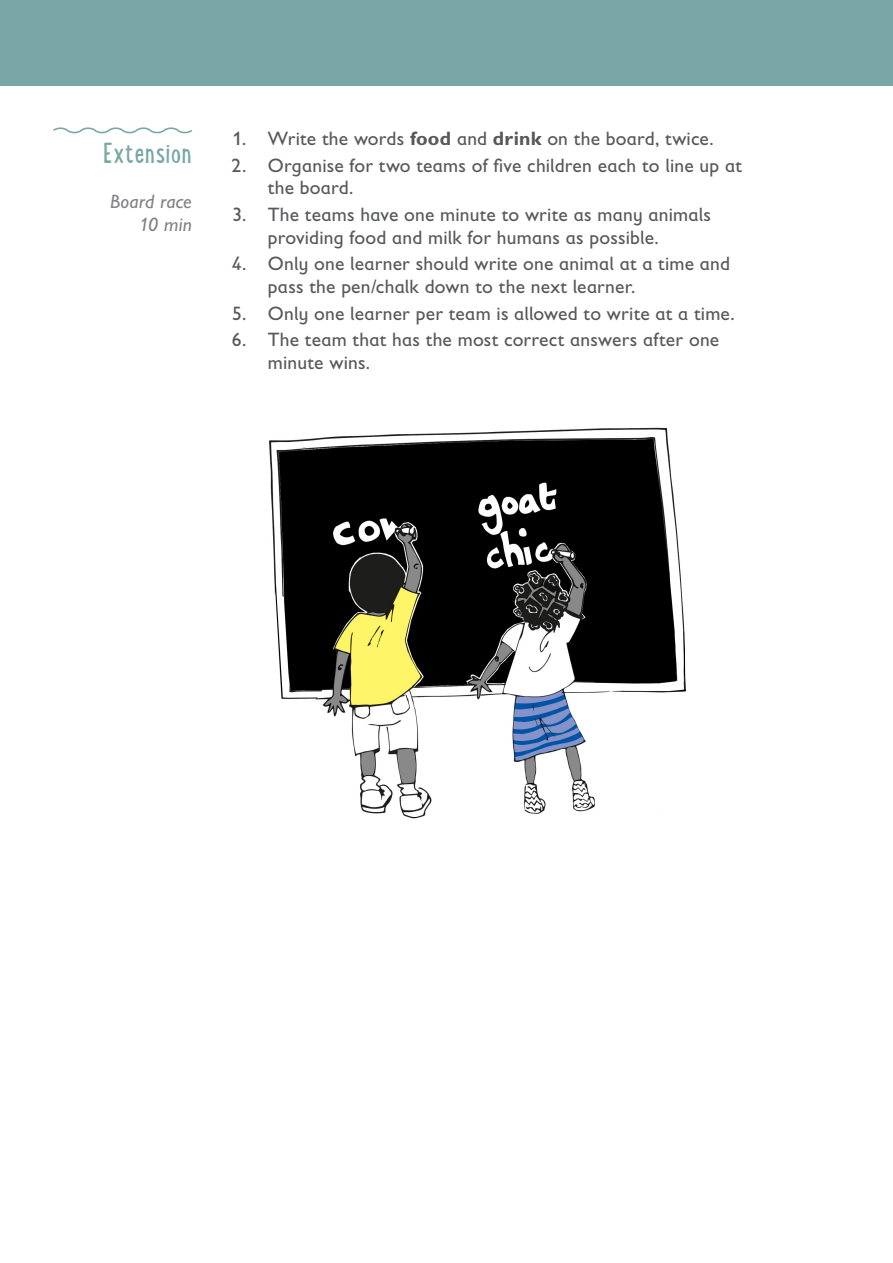
<style>
.page{position:relative;width:893px;height:1263px;background:#fff}
.page>*{position:absolute;margin:0;border:0;box-sizing:border-box;transform-origin:0 0}
.t1{font:30px "Lunch Box";color:#79a7a6}
.t2{font:19.5px/22.5px "Gill Sans Infant Std";letter-spacing:.01em;color:#57585a}
.t3{font:italic 19.5px "Gill Sans Infant Std";letter-spacing:.01em;color:#808285}
.s1{font-weight:700}
</style>
<div class="page">
<svg style="left:53px;top:127px;width:139px;height:7px"></svg>
<div style="left:0;top:0;width:893px;height:85px;background:#79a7a6"></div>
<img style="left:269px;top:427px;width:418px;height:392px">
<p class="t1" style="left:103px;top:132px;width:90px">Extension</p>
<p class="t3" style="left:110px;top:190px;width:83px">Board race</p>
<p class="t3" style="left:139px;top:213px;width:55px">10 min</p>
<p class="t2" style="left:233px;top:127px;width:482px">1. Write the words <span class="s1">food</span> and <span class="s1">drink</span> on the board, twice.</p>
<p class="t2" style="left:268px;top:154px;width:476px;text-indent:-36px">2. Organise for two teams of five children each to line up at the board.</p>
<p class="t2" style="left:268px;top:203px;width:445px;text-indent:-36px">3. The teams have one minute to write as many animals providing food and milk for humans as possible.</p>
<p class="t2" style="left:268px;top:252px;width:464px;text-indent:-36px">4. Only one learner should write one animal at a time and pass the pen/chalk down to the next learner.</p>
<p class="t2" style="left:232px;top:302px;width:504px">5. Only one learner per team is allowed to write at a time.</p>
<p class="t2" style="left:268px;top:328px;width:453px;text-indent:-36px">6. The team that has the most correct answers after one minute wins.</p>
</div>
